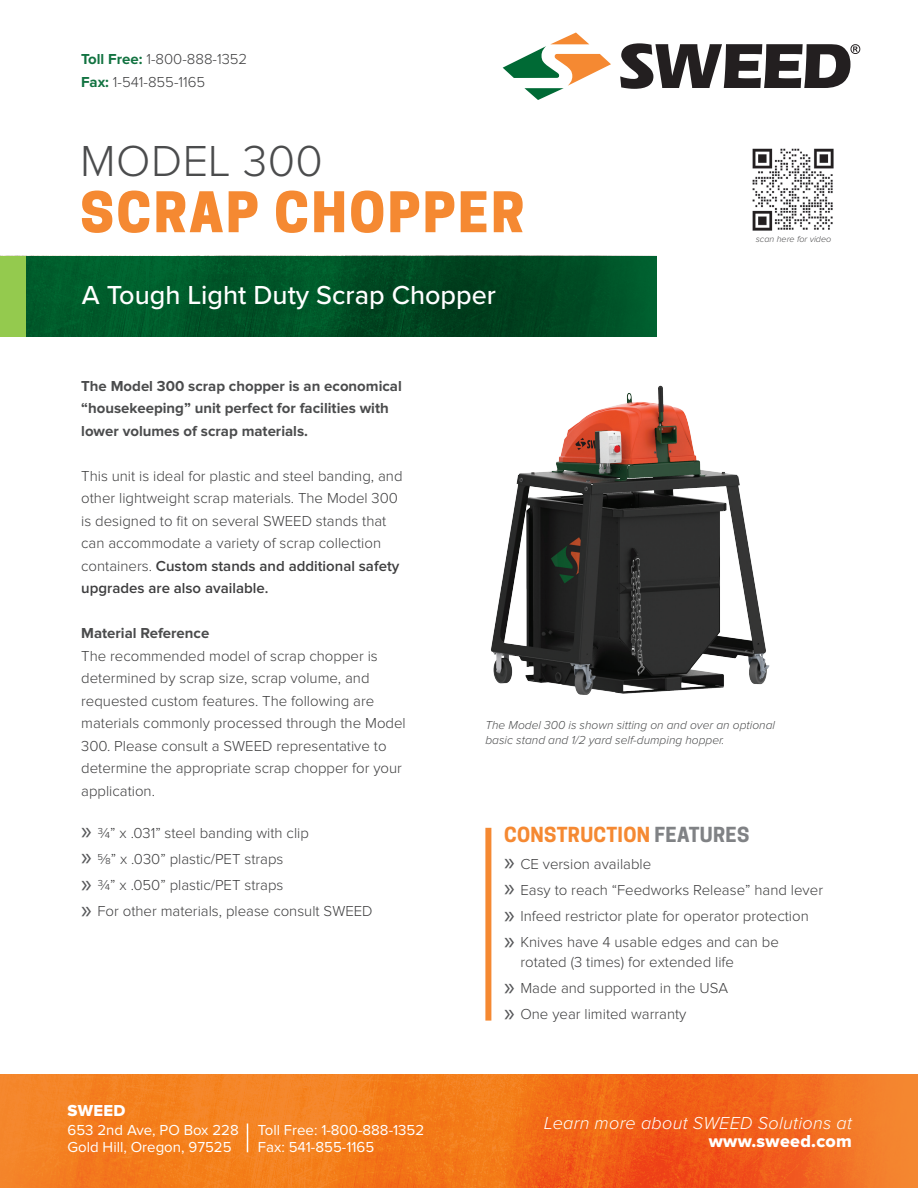
<style>
.page{position:relative;width:918px;height:1188px;background:#fff}
.page>*{position:absolute;margin:0;border:0;box-sizing:border-box;transform-origin:0 0}
.H1_-_Product_Categor{font:800 52.5px "Cooper Hewitt";letter-spacing:.05em;color:#f58932}
.Model_Name{font:300 45px "Proxima Nova";letter-spacing:.01em;color:#4b4c4d}
.H6-White_Text{font:500 27px "Proxima Nova";color:#fff}
.H4_-_Features{font:700 19.5px "Cooper Hewitt";letter-spacing:.015em;color:#f58932}
.t1{font:italic 300 18px "Proxima Nova";letter-spacing:.015em;color:#fff}
.t2{font:18px "Proxima Nova Extrabld";letter-spacing:.015em;color:#fff}
.t3{font:16.5px "Proxima Nova Extrabld";letter-spacing:.015em;color:#fff}
.t4{font:300 15px/22.5px "Proxima Nova";color:#3e3e3f}
.H3_-_10pt_Bold{font:700 15px/22.5px "Proxima Nova";color:#4b4c4d}
.t5{font:15px/16.5px "Proxima Nova";color:#fff}
.Fine_Print_-_Italic{font:italic 300 12px/15px "Proxima Nova";color:#4b4c4d}
.t6{font:italic 300 9px "Proxima Nova";color:#4e4e4f}
.s1{font-weight:700;color:#127341}
.s2{font-weight:600}
.s3{font-family:"Myriad Pro";font-weight:400;font-size:25.5px;color:#57585a}
.s4{color:#808285}
</style>
<div class="page">
<img style="left:0;top:1075px;width:918px;height:113px">
<svg style="left:503px;top:33px;width:108px;height:67px"></svg>
<svg style="left:620px;top:43px;width:240px;height:46px"></svg>
<svg style="left:247px;top:1124px;width:1px;height:28px"></svg>
<img style="left:25px;top:256px;width:631px;height:81px">
<div style="left:0;top:256px;width:25px;height:81px;background:#94ca4e"></div>
<div style="left:485px;top:828px;width:6px;height:193px;background:#f58932"></div>
<img style="left:491px;top:385px;width:279px;height:310px">
<img style="left:752px;top:148px;width:82px;height:83px">
<p class="t4" style="left:81px;top:49px;width:168px"><span class="s1">Toll Free:</span> 1-800-888-1352<br><span class="s1">Fax:</span> 1-541-855-1165</p>
<p class="Model_Name" style="left:80px;top:140px;width:244px">MODEL 300</p>
<p class="H1_-_Product_Categor" style="left:80px;top:181px;width:446px">SCRAP CHOPPER</p>
<p class="H6-White_Text" style="left:82px;top:275px;width:416px">A Tough Light Duty Scrap Chopper</p>
<p class="t6" style="left:756px;top:235px;width:77px">scan here for video</p>
<p class="H3_-_10pt_Bold" style="left:81px;top:375px;width:322px">The Model 300 scrap chopper is an economical “housekeeping” unit perfect for facilities with lower volumes of scrap materials.</p>
<p class="t4" style="left:81px;top:465px;width:323px">This unit is ideal for plastic and steel banding, and other lightweight scrap materials. The Model 300 is designed to fit on several SWEED stands that can accommodate a variety of scrap collection containers. <span class="s2">Custom stands and additional safety upgrades are also available.</span></p>
<p class="H3_-_10pt_Bold" style="left:81px;top:622px;width:130px">Material Reference</p>
<p class="t4" style="left:81px;top:645px;width:326px">The recommended model of scrap chopper is determined by scrap size, scrap volume, and requested custom features. The following are materials commonly processed through the Model 300. Please consult a SWEED representative to determine the appropriate scrap chopper for your application.</p>
<p class="t4" style="left:81px;top:822px;width:229px"><span class="s3">»</span> ¾” x .031” steel banding with clip</p>
<p class="t4" style="left:81px;top:848px;width:204px"><span class="s3">»</span> ⅝” x .030” plastic/PET straps</p>
<p class="t4" style="left:81px;top:874px;width:204px"><span class="s3">»</span> ¾” x .050” plastic/PET straps</p>
<p class="t4" style="left:81px;top:901px;width:293px"><span class="s3">»</span> For other materials, please consult SWEED</p>
<p class="t3" style="left:68px;top:1103px;width:59px">SWEED</p>
<p class="t5" style="left:68px;top:1123px;width:173px">653 2nd Ave, PO Box 228<br>Gold Hill, Oregon, 97525</p>
<p class="t5" style="left:258px;top:1123px;width:168px">Toll Free: 1-800-888-1352<br>Fax: 541-855-1165</p>
<p class="Fine_Print_-_Italic" style="left:485px;top:718px;width:291px">The Model 300 is shown sitting on and over an optional basic stand and 1/2 yard self-dumping hopper.</p>
<p class="H4_-_Features" style="left:504px;top:824px;width:247px">CONSTRUCTION <span class="s4">FEATURES</span></p>
<p class="t4" style="left:504px;top:853px;width:149px"><span class="s3">»</span> CE version available</p>
<p class="t4" style="left:504px;top:879px;width:320px"><span class="s3">»</span> Easy to reach “Feedworks Release” hand lever</p>
<p class="t4" style="left:504px;top:906px;width:306px"><span class="s3">»</span> Infeed restrictor plate for operator protection</p>
<p class="t4" style="left:520px;top:933px;width:260px;line-height:19.5px;text-indent:-16px"><span class="s3">»</span> Knives have 4 usable edges and can be rotated (3 times) for extended life</p>
<p class="t4" style="left:504px;top:978px;width:225px"><span class="s3">»</span> Made and supported in the USA</p>
<p class="t4" style="left:504px;top:1004px;width:184px"><span class="s3">»</span> One year limited warranty</p>
<p class="t1" style="left:544px;top:1114px;width:309px">Learn more about SWEED Solutions at</p>
<p class="t2" style="left:709px;top:1132px;width:145px">www.sweed.com</p>
</div>
